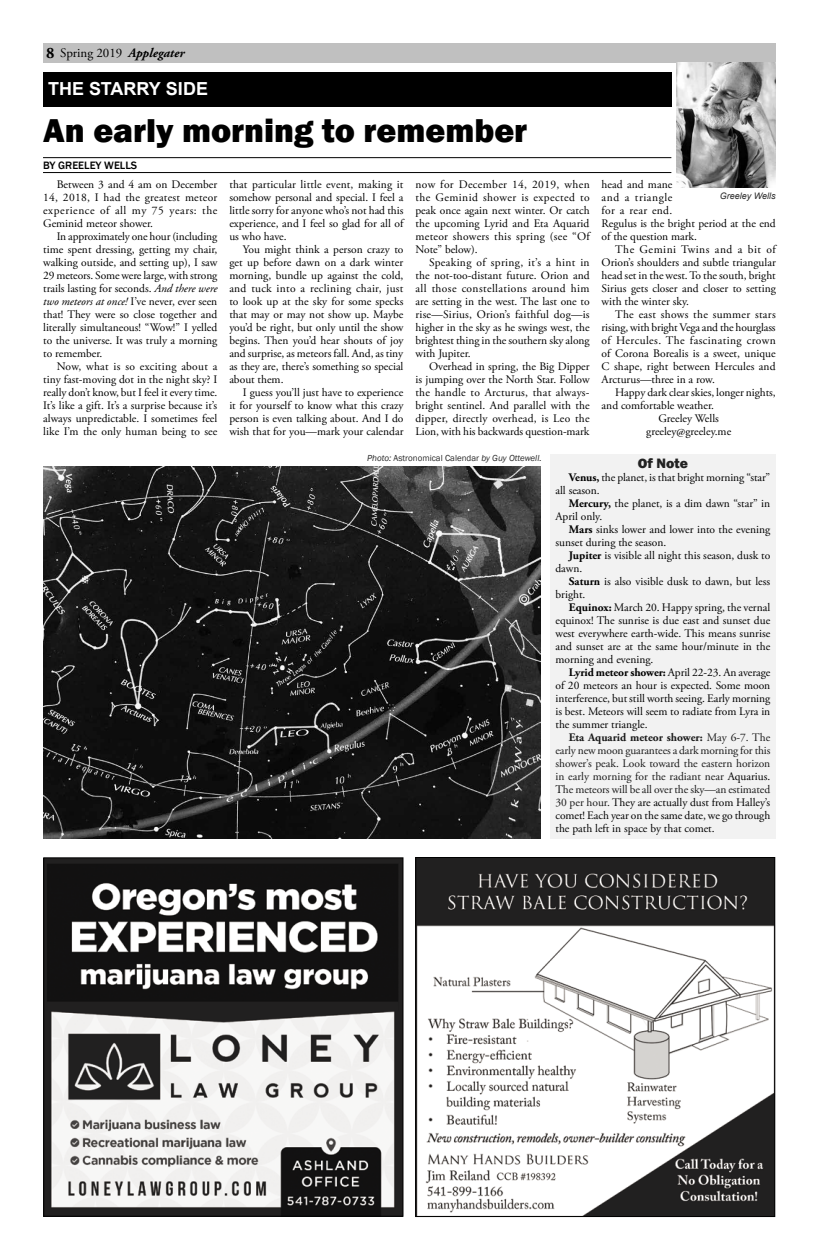
<style>
.page{position:relative;width:819px;height:1260px;background:#fff}
.page>*{position:absolute;margin:0;border:0;box-sizing:border-box;transform-origin:0 0}
.t1{font:800 34px "Franklin Gothic";color:#000}
.t2{font:700 18px "Arial";color:#fff}
.t3{font:800 14px "Franklin Gothic";color:#222}
.t4{font:13px "Adobe Garamond Pro";color:#000}
.t5{font:11.5px/13px "Adobe Garamond Pro";color:#000;text-align:justify}
.t6{font:11.5px/13px "Adobe Garamond Pro";color:#1a1a1a;text-align:justify}
.t7{font:500 11px "Franklin Gothic";color:#000}
.t8{font:italic 9px "Franklin Gothic";color:#292929}
.t9{font:italic 9px "Arial";color:#292929}
.s1{font-weight:700;font-size:16px}
.s2{font-weight:700;font-style:italic}
.s3{font-style:italic}
.s4{font-weight:700}
.s5{color:#000}
.s6{font-style:normal}
</style>
<div class="page">
<div style="left:43px;top:43px;width:733px;height:20px;background:#c0c0c0"></div>
<div style="left:43px;top:72px;width:628px;height:34px;background:#000"></div>
<hr style="left:43px;top:157px;width:628px;height:1px;background:#000">
<hr style="left:43px;top:172px;width:628px;height:1px;background:#000">
<img style="left:677px;top:63px;width:99px;height:125px">
<div style="left:550px;top:455px;width:226px;height:384px;background:#f2f2f2"></div>
<img style="left:43px;top:466px;width:498px;height:373px">
<img style="left:418px;top:859px;width:355px;height:356px">
<div style="left:416px;top:857px;width:359px;height:360px;border:1px solid #000"></div>
<img style="left:45px;top:859px;width:356px;height:356px">
<div style="left:43px;top:857px;width:360px;height:360px;border:1px solid #000"></div>
<p class="t4" style="left:46px;top:45px;width:140px"><span class="s1">8</span> Spring 2019 <span class="s2">Applegater</span></p>
<h2 class="t2" style="left:48px;top:77px;width:161px">THE STARRY SIDE</h2>
<h1 class="t1" style="left:43px;top:108px;width:486px">An early morning to remember</h1>
<p class="t7" style="left:43px;top:158px;width:96px">BY GREELEY WELLS</p>
<p class="t5" style="left:43px;top:179px;width:176px;text-indent:14px">Between 3 and 4 am on December 14, 2018, I had the greatest meteor experience of all my 75 years: the Geminid meteor shower.</p>
<p class="t5" style="left:43px;top:231px;width:176px;text-indent:14px">In approximately one hour (including time spent dressing, getting my chair, walking outside, and setting up), I saw 29 meteors. Some were large, with strong trails lasting for seconds. <span class="s3">And there were two meteors at once!</span> I’ve never, ever seen that! They were so close together and literally simultaneous! “Wow!” I yelled to the universe. It was truly a morning to remember.</p>
<p class="t5" style="left:43px;top:361px;width:176px;text-indent:14px">Now, what is so exciting about a tiny fast-moving dot in the night sky? I really don’t know, but I feel it every time.<br>It’s like a gift. It’s a surprise because it’s always unpredictable. I sometimes feel like I’m the only human being to see</p>
<p class="t5" style="left:602px;top:178px;width:176px;text-align:left">head and mane<br>and a triangle<br>for a rear end.<br>Regulus is the bright period at the end of the question mark.</p>
<p class="t5" style="left:602px;top:243px;width:176px;text-indent:14px">The Gemini Twins and a bit of Orion’s shoulders and subtle triangular head set in the west. To the south, bright Sirius gets closer and closer to setting with the winter sky.</p>
<p class="t5" style="left:602px;top:308px;width:176px;text-indent:14px">The east shows the summer stars rising, with bright Vega and the hourglass of Hercules. The fascinating crown of Corona Borealis is a sweet, unique C shape, right between Hercules and Arcturus—three in a row.</p>
<p class="t5" style="left:615px;top:386px;width:162px">Happy dark clear skies, longer nights,</p>
<p class="t5" style="left:602px;top:399px;width:114px">and comfortable weather.</p>
<p class="t5" style="left:659px;top:412px;width:62px">Greeley Wells</p>
<p class="t5" style="left:646px;top:425px;width:87px">greeley@greeley.me</p>
<p class="t3" style="left:638px;top:454px;width:52px">Of Note</p>
<p class="t5" style="left:555px;top:471px;width:216px;text-indent:14px"><span class="s4">Venus,</span> the planet, is that bright morning “star” all season.</p>
<p class="t5" style="left:555px;top:497px;width:216px;text-indent:14px"><span class="s4">Mercury,</span> the planet, is a dim dawn “star” in<br>April only.</p>
<p class="t5" style="left:555px;top:523px;width:216px;text-indent:14px"><span class="s4">Mars</span> sinks lower and lower into the evening sunset during the season.</p>
<p class="t5" style="left:555px;top:549px;width:216px;text-indent:14px"><span class="s4">Jupiter</span> is visible all night this season, dusk to dawn.</p>
<p class="t5" style="left:555px;top:575px;width:216px;text-indent:14px"><span class="s4">Saturn</span> is also visible dusk to dawn, but less bright.</p>
<p class="t5" style="left:555px;top:601px;width:216px;text-indent:14px"><span class="s4">Equinox:</span> March 20. Happy spring, the vernal equinox! The sunrise is due east and sunset due west everywhere earth-wide. This means sunrise and sunset are at the same hour/minute in the morning and evening.</p>
<p class="t5" style="left:555px;top:666px;width:216px;text-indent:14px"><span class="s4">Lyrid meteor shower:</span> April 22-23. An average of 20 meteors an hour is expected. Some moon interference, but still worth seeing. Early morning is best. Meteors will seem to radiate from Lyra in the summer triangle.</p>
<p class="t6" style="left:555px;top:731px;width:216px;text-indent:14px"><span class="s4">Eta Aquarid meteor shower:</span> May 6-7. The early new moon guarantees a dark morning for this shower’s peak. Look toward the eastern horizon in early morning for the radiant near <span class="s5">Aquarius.<br>T</span>he meteors will be all over the sky—an estimated 30 per hour. <span class="s5">They are actually dust from Halley’s comet! Each year on the same date, we go through the path left in space by that comet.</span></p>
<p class="t5" style="left:416px;top:178px;width:176px">now for December 14, 2019, when the Geminid shower is expected to peak once again next winter. Or catch the upcoming Lyrid and Eta Aquarid meteor showers this spring (see “Of Note” below).</p>
<p class="t5" style="left:416px;top:256px;width:176px;text-indent:14px">Speaking of spring, it’s a hint in the not-too-distant future. Orion and all those constellations around him are setting in the west. The last one to rise—Sirius, Orion’s faithful dog—is higher in the sky as he swings west, the brightest thing in the southern sky along with Jupiter.</p>
<p class="t5" style="left:416px;top:360px;width:176px;text-indent:14px">Overhead in spring, the Big Dipper is jumping over the North Star. Follow the handle to Arcturus, that always&shy;bright sentinel. And parallel with the dipper, directly overhead, is Leo the Lion, with his backwards question-mark</p>
<p class="t5" style="left:229px;top:179px;width:176px">that particular little event, making it somehow personal and special. I feel a little sorry for anyone who’s not had this experience, and I feel so glad for all of us who have.</p>
<p class="t5" style="left:229px;top:243px;width:176px;text-indent:14px">You might think a person crazy to get up before dawn on a dark winter morning, bundle up against the cold, and tuck into a reclining chair, just to look up at the sky for some specks that may or may not show up. Maybe you’d be right, but only until the show begins. Then you’d hear shouts of joy and surprise, as meteors fall. And, as tiny as they are, there’s something so special about them.</p>
<p class="t5" style="left:229px;top:386px;width:176px;text-indent:14px">I guess you’ll just have to experience it for yourself to know what this crazy person is even talking about. And I do wish that for you—mark your calendar</p>
<p class="t9" style="left:720px;top:190px;width:57px">Greeley Wells</p>
<p class="t8" style="left:367px;top:452px;width:176px">Photo: <span class="s6">Astronomical Calendar</span> by Guy Ottewell.</p>
</div>
